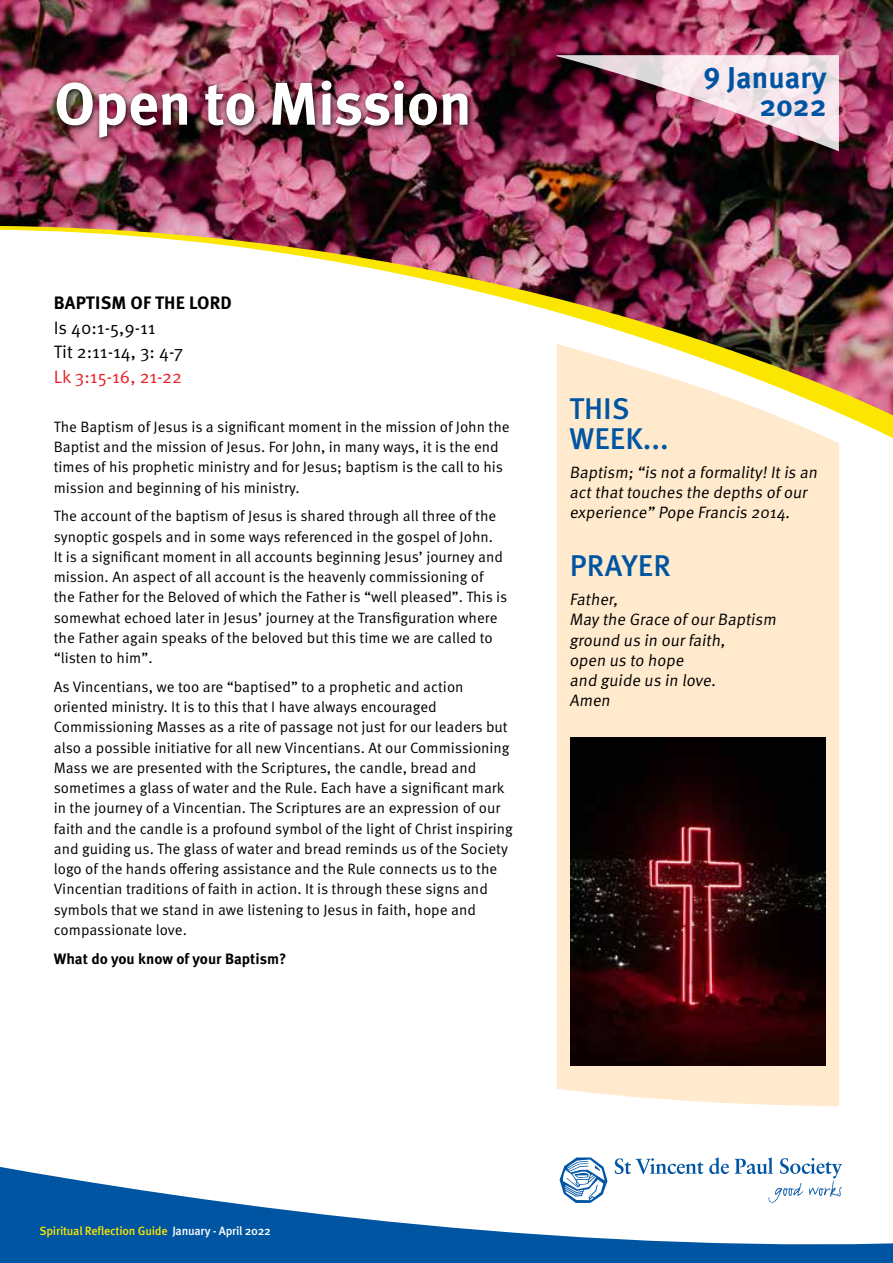
<style>
.page{position:relative;width:893px;height:1263px;background:#fff}
.page>*{position:absolute;margin:0;border:0;box-sizing:border-box;transform-origin:0 0}
.t1{font:700 60px "Meta Pro";letter-spacing:-.01em;color:#fff}
.t2{font:500 30px/30px "Meta Pro";letter-spacing:.005em;color:#0055a3}
.t3{font:700 30px/28.5px "Meta Pro";color:#0055a3;text-align:right}
.t4{font:18px/24.5px "Meta Pro";color:#000}
.t5{font:700 18px "Meta Pro";letter-spacing:.01em;color:#000}
.t6{font:18px "Meta Pro";color:#ed1d24}
.t7{font:16.5px/20.2px "Meta Pro";color:#000}
.t8{font:15px/20.2px "Meta Pro";color:#000}
.t9{font:700 15px "Meta Pro";color:#000}
.t10{font:500 12px "Meta Pro";letter-spacing:-.02em;color:#fae600}
.s1{color:#fff}
</style>
<div class="page">
<svg style="left:0;top:1064px;width:893px;height:199px"></svg>
<svg style="left:560px;top:1157px;width:47px;height:46px"></svg>
<svg style="left:615px;top:1158px;width:88px;height:16px"></svg>
<svg style="left:709px;top:1157px;width:20px;height:17px"></svg>
<svg style="left:735px;top:1157px;width:107px;height:46px"></svg>
<img style="left:0;top:0;width:893px;height:415px">
<img style="left:556px;top:55px;width:283px;height:96px">
<div style="left:52px;top:76px;width:423px;height:69px;background:#000;opacity:.85"></div>
<svg style="left:557px;top:344px;width:282px;height:762px;background:#f9e5c7"></svg>
<img style="left:570px;top:738px;width:255px;height:327px">
<h1 class="t1" style="left:54px;top:66px;width:419px">Open to Mission</h1>
<h2 class="t3" style="left:703px;top:64px;width:125px">9 January<br>2022</h2>
<p class="t5" style="left:54px;top:292px;width:180px">BAPTISM OF THE LORD</p>
<p class="t4" style="left:54px;top:316px;width:131px">Is 40:1-5,9-11<br>Tit 2:11-14, 3: 4-7</p>
<p class="t6" style="left:54px;top:365px;width:130px">Lk 3:15-16, 21-22</p>
<p class="t8" style="left:54px;top:417px;width:457px">The Baptism of Jesus is a significant moment in the mission of John the Baptist and the mission of Jesus. For John, in many ways, it is the end times of his prophetic ministry and for Jesus; baptism is the call to his mission and beginning of his ministry.</p>
<p class="t8" style="left:54px;top:506px;width:455px">The account of the baptism of Jesus is shared through all three of the synoptic gospels and in some ways referenced in the gospel of John.<br>It is a significant moment in all accounts beginning Jesus’ journey and mission. An aspect of all account is the heavenly commissioning of the Father for the Beloved of which the Father is “well pleased”. This is somewhat echoed later in Jesus’ journey at the Transfiguration where the Father again speaks of the beloved but this time we are called to “listen to him”.</p>
<p class="t8" style="left:54px;top:677px;width:460px">As Vincentians, we too are “baptised” to a prophetic and action oriented ministry. It is to this that I have always encouraged Commissioning Masses as a rite of passage not just for our leaders but also a possible initiative for all new Vincentians. At our Commissioning Mass we are presented with the Scriptures, the candle, bread and sometimes a glass of water and the Rule. Each have a significant mark in the journey of a Vincentian. The Scriptures are an expression of our faith and the candle is a profound symbol of the light of Christ inspiring and guiding us. The glass of water and bread reminds us of the Society logo of the hands offering assistance and the Rule connects us to the Vincentian traditions of faith in action. It is through these signs and symbols that we stand in awe listening to Jesus in faith, hope and compassionate love.</p>
<p class="t9" style="left:54px;top:949px;width:234px">What do you know of your Baptism?</p>
<h2 class="t2" style="left:570px;top:395px;width:101px">THIS<br>WEEK...</h2>
<p class="t7" style="left:569px;top:463px;width:252px">Baptism;“is nota formality!Itis an actthattouches the depths of our experience” Pope Francis 2014.</p>
<h2 class="t2" style="left:570px;top:552px;width:103px">PRAYER</h2>
<p class="t7" style="left:570px;top:590px;width:211px">Father,<br>May the Grace of ourBaptism ground us in ourfaith,<br>open us to hope<br>and guide us in love.<br>Amen</p>
<p class="t10" style="left:40px;top:1223px;width:233px">Spiritual Reflection Guide <span class="s1">January - April 2022</span></p>
</div>
